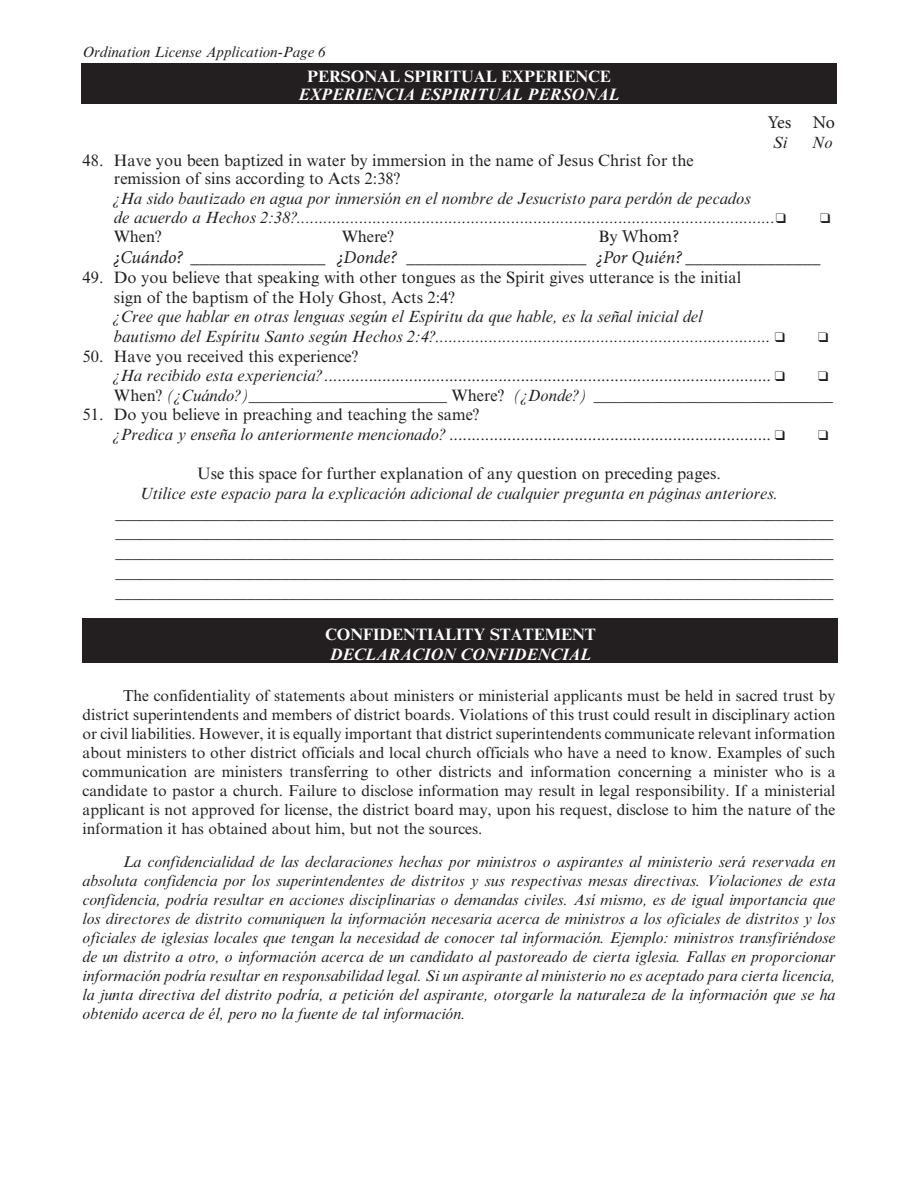
<style>
.page{position:relative;width:918px;height:1188px;background:#fff}
.page>*{position:absolute;margin:0;border:0;box-sizing:border-box;transform-origin:0 0}
.t1{font:italic 18px/21.6px "Minion Pro";letter-spacing:-.005em;color:#231f20}
.t2{font:18px "Minion Pro";color:#231f20}
.t3{font:16.5px/19.8px "Times NRMT";color:#231f20}
.t4{font:italic 16.5px/19.8px "Times NRMT";color:#231f20}
.t5{font:italic 700 16.5px "Times NRMT";color:#fff}
.t6{font:700 16.5px "Times NRMT";color:#fff}
.t7{font:italic 15.75px/18.9px "Times NRMT";color:#231f20;text-align:justify}
.t8{font:15.75px/18.9px "Times NRMT";color:#231f20;text-align:justify}
.t9{font:italic 15px "Times NRMT";color:#231f20}
.s1{font-family:"Times NRMT";font-style:normal;font-size:16.5px}
.s2{font-style:normal}
.s3{font-style:italic}
</style>
<div class="page">
<div style="left:82px;top:618px;width:756px;height:45px;background:#231f20"></div>
<div style="left:81px;top:63px;width:756px;height:41px;background:#231f20"></div>
<p class="t9" style="left:82px;top:43px;width:245px">Ordination License Application-Page 6</p>
<p class="t6" style="left:307px;top:66px;width:305px">PERSONAL SPIRITUAL EXPERIENCE</p>
<p class="t5" style="left:298px;top:84px;width:323px">EXPERIENCIA ESPIRITUAL PERSONAL</p>
<p class="t2" style="left:768px;top:110px;width:69px">Yes No</p>
<p class="t4" style="left:773px;top:132px;width:16px">Si</p>
<p class="t4" style="left:812px;top:132px;width:22px">No</p>
<p class="t3" style="left:114px;top:151px;width:581px;line-height:18px;text-indent:-31px">48. Have you been baptized in water by immersion in the name of Jesus Christ for the remission of sins according to Acts 2:38?</p>
<p class="t4" style="left:114px;top:188px;width:674px">¿Ha sido bautizado en agua por inmersión en el nombre de Jesucristo para perdón de pecados<br>de acuerdo a Hechos 2:38?...........................................................................................................❑</p>
<p class="t3" style="left:114px;top:226px;width:49px">When?</p>
<p class="t3" style="left:342px;top:226px;width:53px">Where?</p>
<p class="t1" style="left:114px;top:225px;width:708px;text-indent:484px"><span class="s1">By</span> <span class="s2">Whom?<br></span>¿Cuándo? _______________ ¿Donde? ____________________ ¿Por Quién? _______________</p>
<p class="t3" style="left:114px;top:268px;width:629px;text-indent:-31px">49. Do you believe that speaking with other tongues as the Spirit gives utterance is the initial sign of the baptism of the Holy Ghost, Acts 2:4?</p>
<p class="t4" style="left:114px;top:307px;width:673px">¿Cree que hablar en otras lenguas según el Espíritu da que hable, es la señal inicial del<br>bautismo del Espíritu Santo según Hechos 2:4?........................................................................... ❑</p>
<p class="t3" style="left:114px;top:346px;width:673px;text-indent:-31px">50. Have you received this experience?<br><span class="s3">¿Ha recibido esta experiencia?</span>.................................................................................................... ❑</p>
<p class="t3" style="left:114px;top:385px;width:721px">When? <span class="s3">(¿Cuándo?)</span>________________________ Where? <span class="s3">(¿Donde?)</span> _____________________________</p>
<p class="t3" style="left:114px;top:405px;width:673px;text-indent:-31px">51. Do you believe in preaching and teaching the same?<br><span class="s3">¿Predica y enseña lo anteriormente mencionado?</span> ........................................................................ ❑</p>
<p class="t3" style="left:197px;top:464px;width:525px">Use this space for further explanation of any question on preceding pages.</p>
<p class="t4" style="left:140px;top:483px;width:640px">Utilice este espacio para la explicación adicional de cualquier pregunta en páginas anteriores.</p>
<p class="t3" style="left:116px;top:503px;width:719px;text-align:justify">_______________________________________________________________________________________ _______________________________________________________________________________________ _______________________________________________________________________________________ _______________________________________________________________________________________ _______________________________________________________________________________________</p>
<p class="t6" style="left:325px;top:624px;width:272px">CONFIDENTIALITY STATEMENT</p>
<p class="t5" style="left:330px;top:644px;width:263px">DECLARACION CONFIDENCIAL</p>
<p class="t8" style="left:83px;top:687px;width:755px;text-indent:40px">The confidentiality of statements about ministers or ministerial applicants must be held in sacred trust by district superintendents and members of district boards. Violations of this trust could result in disciplinary action or civil liabilities. However, it is equally important that district superintendents communicate relevant information about ministers to other district officials and local church officials who have a need to know. Examples of such communication are ministers transferring to other districts and information concerning a minister who is a candidate to pastor a church. Failure to disclose information may result in legal responsibility. If a ministerial applicant is not approved for license, the district board may, upon his request, disclose to him the nature of the information it has obtained about him, but not the sources.</p>
<p class="t7" style="left:83px;top:853px;width:755px;text-indent:40px">La confidencialidad de las declaraciones hechas por ministros o aspirantes al ministerio será reservada en absoluta confidencia por los superintendentes de distritos y sus respectivas mesas directivas. Violaciones de esta confidencia, podría resultar en acciones disciplinarias o demandas civiles. Así mismo, es de igual importancia que los directores de distrito comuniquen la información necesaria acerca de ministros a los oficiales de distritos y los oficiales de iglesias locales que tengan la necesidad de conocer tal información. Ejemplo: ministros transfiriéndose de un distrito a otro, o información acerca de un candidato al pastoreado de cierta iglesia. Fallas en proporcionar información podría resultar en responsabilidad legal. Si un aspirante al ministerio no es aceptado para cierta licencia, la junta directiva del distrito podría, a petición del aspirante, otorgarle la naturaleza de la información que se ha obtenido acerca de él, pero no la fuente de tal información.</p>
</div>
